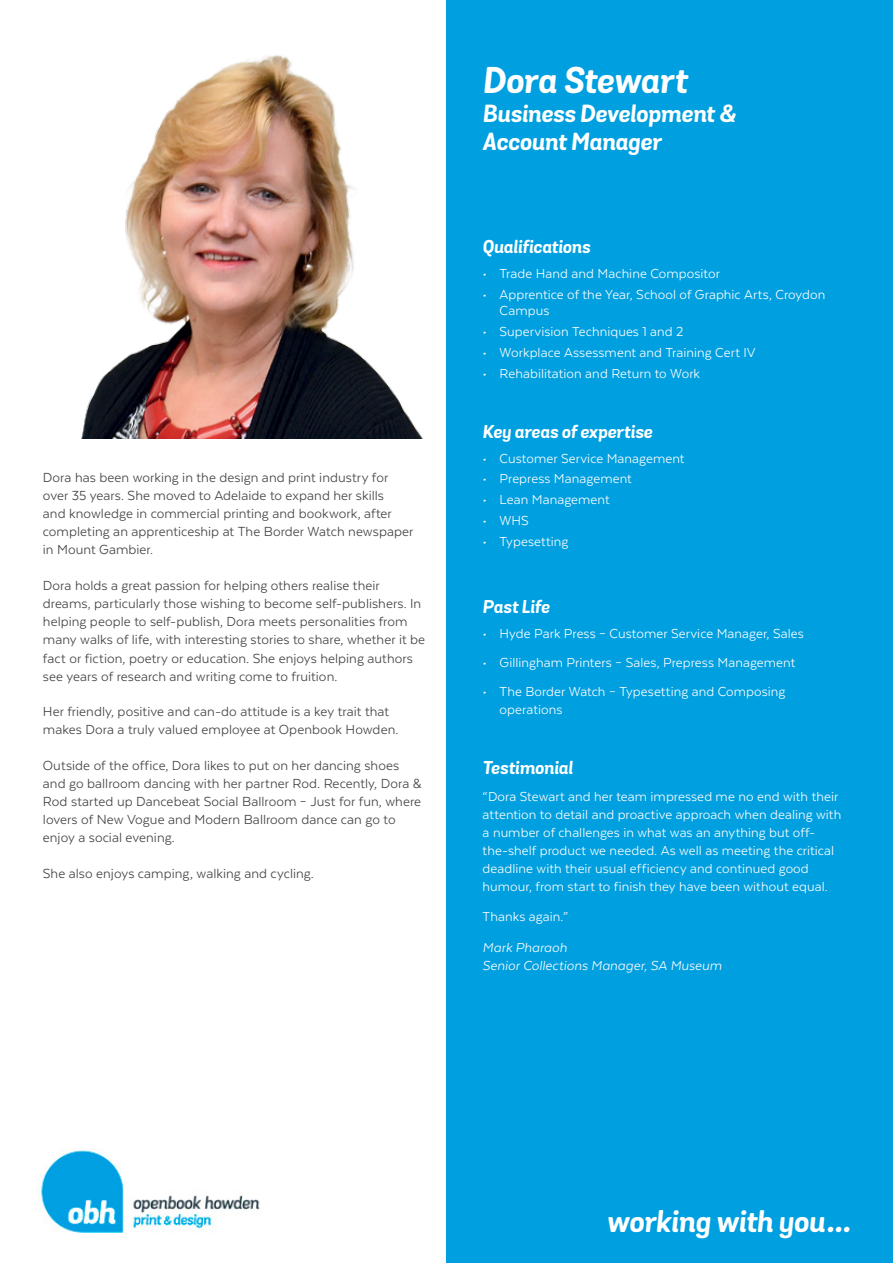
<style>
.page{position:relative;width:893px;height:1263px;background:#fff}
.page>*{position:absolute;margin:0;border:0;box-sizing:border-box;transform-origin:0 0}
.OBH_Sub_Heading{font:italic 700 36px "Grota Sans Rounded";letter-spacing:-.01em;color:#fff}
.t1{font:italic 700 30px "Grota Sans Rounded";letter-spacing:-.005em;color:#fff}
.OBH_Sub_Heading-2{font:italic 700 24px/28.8px "Grota Sans Rounded";letter-spacing:-.005em;color:#fff}
.OBH_Sub_Heading-3{font:italic 700 18px "Grota Sans Rounded";letter-spacing:-.005em;color:#fff}
.OBH_Sub_Heading-4{font:15.15px/18.1px "Texta";letter-spacing:.005em;color:#414042}
.OBH_Bullet{font:15px/18px "Texta";letter-spacing:.005em;color:#fff}
.OBH_Bullet-2{font:italic 15px/18px "Texta";letter-spacing:.005em;color:#fff}
</style>
<div class="page">
<div style="left:446px;top:0;width:447px;height:1263px;background:#009fdf"></div>
<img style="left:81px;top:55px;width:342px;height:383px">
<img style="left:41px;top:1149px;width:219px;height:84px">
<p class="OBH_Sub_Heading-4" style="left:43px;top:468px;width:372px">Dora has been working in the design and print industry for over 35 years. She moved to Adelaide to expand her skills<br>and knowledge in commercial printing and bookwork, after completing an apprenticeship at The Border Watch newspaper in Mount Gambier.</p>
<p class="OBH_Sub_Heading-4" style="left:43px;top:576px;width:384px">Dora holds a great passion for helping others realise their dreams, particularly those wishing to become self-publishers. In helping people to self-publish, Dora meets personalities from many walks of life, with interesting stories to share, whether it be fact or fiction, poetry or education. She enjoys helping authors see years of research and writing come to fruition.</p>
<p class="OBH_Sub_Heading-4" style="left:43px;top:702px;width:357px">Her friendly, positive and can-do attitude is a key trait that makes Dora a truly valued employee at Openbook Howden.</p>
<p class="OBH_Sub_Heading-4" style="left:43px;top:756px;width:380px">Outside of the office, Dora likes to put on her dancing shoes and go ballroom dancing with her partner Rod. Recently, Dora &amp; Rod started up Dancebeat Social Ballroom – Just for fun, where lovers of New Vogue and Modern Ballroom dance can go to enjoy a social evening.</p>
<p class="OBH_Sub_Heading-4" style="left:43px;top:864px;width:272px">She also enjoys camping, walking and cycling.</p>
<p class="OBH_Sub_Heading" style="left:483px;top:58px;width:206px">Dora Stewart</p>
<p class="OBH_Sub_Heading-2" style="left:483px;top:100px;width:254px">Business Development &amp;<br>Account Manager</p>
<p class="OBH_Sub_Heading-3" style="left:483px;top:236px;width:109px">Qualifications</p>
<p class="OBH_Bullet" style="left:483px;top:264px;width:239px">• Trade Hand and Machine Compositor</p>
<p class="OBH_Bullet" style="left:500px;top:286px;width:327px;line-height:16.5px;text-indent:-17px">• Apprentice of the Year, School of Graphic Arts, Croydon<br>Campus</p>
<p class="OBH_Bullet" style="left:483px;top:322px;width:202px">• Supervision Techniques 1 and 2</p>
<p class="OBH_Bullet" style="left:483px;top:343px;width:275px">• Workplace Assessment and Training Cert IV</p>
<p class="OBH_Bullet" style="left:483px;top:364px;width:219px">• Rehabilitation and Return to Work</p>
<p class="OBH_Sub_Heading-3" style="left:483px;top:420px;width:171px">Key areas of expertise</p>
<p class="OBH_Bullet" style="left:483px;top:449px;width:203px">• Customer Service Management</p>
<p class="OBH_Bullet" style="left:483px;top:470px;width:151px">• Prepress Management</p>
<p class="OBH_Bullet" style="left:483px;top:490px;width:129px">• Lean Management</p>
<p class="OBH_Bullet" style="left:483px;top:511px;width:48px">• WHS</p>
<p class="OBH_Bullet" style="left:483px;top:532px;width:87px">• Typesetting</p>
<p class="OBH_Sub_Heading-3" style="left:483px;top:595px;width:69px">Past Life</p>
<p class="OBH_Bullet" style="left:483px;top:624px;width:323px">• Hyde Park Press – Customer Service Manager, Sales</p>
<p class="OBH_Bullet" style="left:483px;top:653px;width:314px">• Gillingham Printers – Sales, Prepress Management</p>
<p class="OBH_Bullet" style="left:500px;top:682px;width:287px;text-indent:-17px">• The Border Watch – Typesetting and Composing operations</p>
<p class="OBH_Sub_Heading-3" style="left:483px;top:756px;width:91px">Testimonial</p>
<p class="OBH_Bullet" style="left:483px;top:787px;width:360px">“Dora Stewart and her team impressed me no end with their attention to detail and proactive approach when dealing with a number of challenges in what was an anything but off&shy;the-shelf product we needed. As well as meeting the critical deadline with their usual efficiency and continued good humour, from start to finish they have been without equal.</p>
<p class="OBH_Bullet" style="left:483px;top:908px;width:87px">Thanks again.”</p>
<p class="OBH_Bullet-2" style="left:483px;top:938px;width:241px">Mark Pharaoh<br>Senior Collections Manager, SA Museum</p>
<p class="t1" style="left:606px;top:1203px;width:245px">working with you…</p>
</div>
